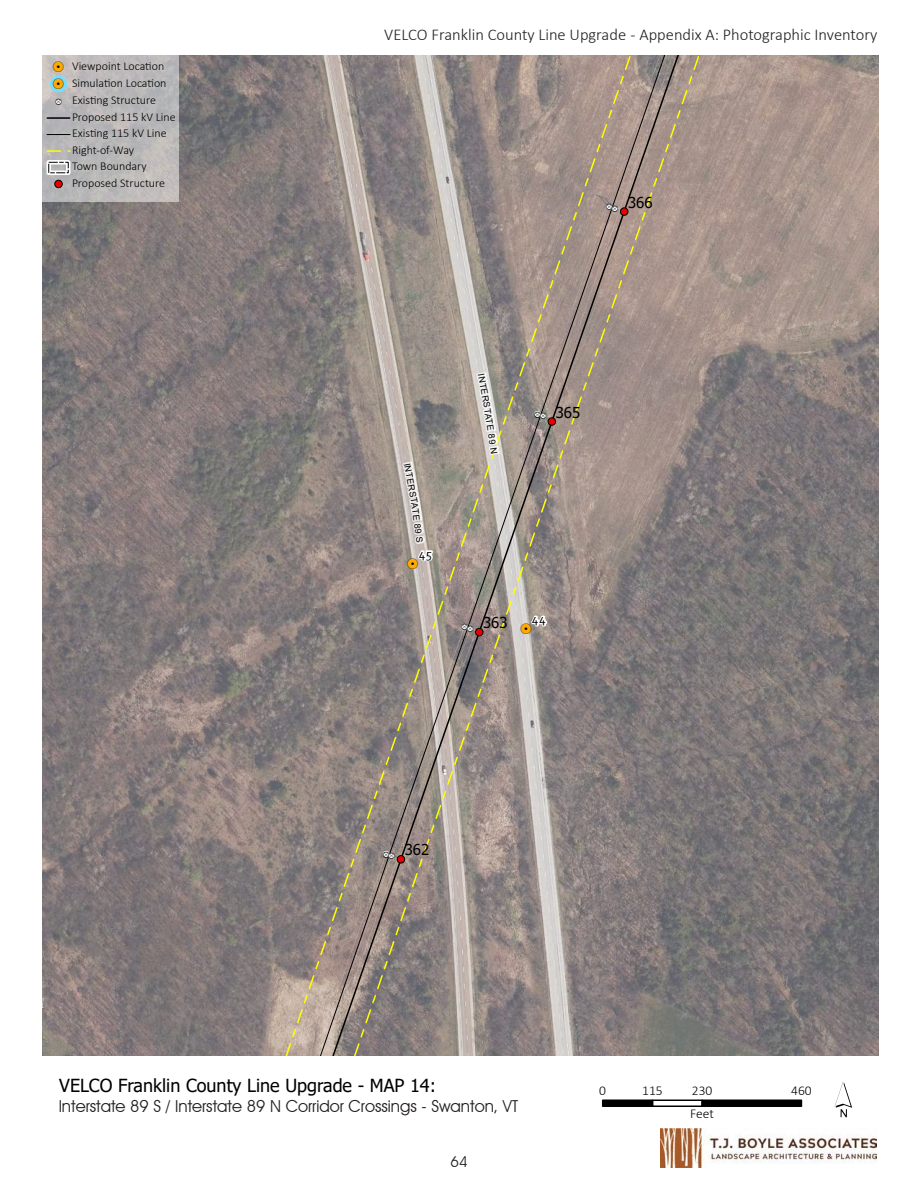
<style>
.page{position:relative;width:918px;height:1188px;background:#fff}
.page>*{position:absolute;margin:0;border:0;box-sizing:border-box;transform-origin:0 0}
.t1{font:50.7px "ESRI North";color:#000}
.t2{font:18px "Tahoma";color:#000}
.t3{font:300 16.5px "Calibri";color:#231f20}
.t4{font:16.5px "Avant Garde IT Cby BT";color:#231f20}
.t5{font:15px "Tahoma";color:#000}
.t6{font:15px "ESRI Default Marker";color:#fa0}
.t7{font:15px "Avant Garde IT Cby BT";color:#231f20}
.t8{font:300 13.5px "Calibri";color:#000}
.t9{font:12.75px "Corbel";color:#000}
.t10{font:300 12px "Calibri";color:#000}
.t11{font:9px "Arial";color:#000}
.t12{font:9px "ESRI Default Marker";color:#fff}
.s1{font-family:"ESRI Default Marker";font-weight:400;font-size:15px;color:#fa0}
.s2{font-family:"ESRI Default Marker";font-weight:400;font-size:15px}
.s3{font-family:"ESRI Default Marker";font-weight:400;font-size:9px;color:#fff}
.s4{font-family:"ESRI Default Marker";font-weight:400;font-size:9px}
.s5{color:#000}
</style>
<div class="page">
<img style="left:660px;top:1129px;width:216px;height:38px">
<img style="left:42px;top:56px;width:837px;height:1000px">
<svg style="left:680px;top:56px;width:21px;height:1000px;background:#8b827e"></svg>
<svg style="left:284px;top:56px;width:35px;height:1000px;background:#8a817e"></svg>
<svg style="left:319px;top:56px;width:12px;height:1000px;background:#918783"></svg>
<div style="left:602px;top:1100px;width:51px;height:7px;background:#000"></div>
<div style="left:652px;top:1100px;width:51px;height:7px;border:2px solid #000"></div>
<div style="left:701px;top:1100px;width:101px;height:7px;background:#000"></div>
<div style="left:42px;top:56px;width:136px;height:145px;background:#fff;opacity:.5"></div>
<svg style="left:46px;top:71px;width:26px;height:26px"></svg>
<hr style="left:47px;top:117px;width:23px;height:2px;background:#000">
<svg style="left:47px;top:134px;width:23px;height:1px"></svg>
<svg style="left:47px;top:150px;width:23px;height:2px"></svg>
<div style="left:46px;top:160px;width:24px;height:15px;border:4px solid #fff"></div>
<div style="left:55px;top:180px;width:7px;height:8px;background:#e60000;border-radius:50%"></div>
<div style="left:55px;top:180px;width:7px;height:8px;border:1px solid #000;border-radius:50%"></div>
<svg style="left:331px;top:56px;width:349px;height:1000px;background:#988e89"></svg>
<p class="t10" style="left:53px;top:58px;width:113px"><span class="s1">!</span><span class="s2">.</span> Viewpoint Location</p>
<p class="t10" style="left:53px;top:76px;width:115px"><span class="s1">!</span><span class="s2">.</span> Simulation Location</p>
<p class="t10" style="left:55px;top:93px;width:102px"><span class="s3">!</span><span class="s4">?</span> Existing Structure</p>
<p class="t10" style="left:72px;top:110px;width:105px">Proposed 115 kV Line</p>
<p class="t10" style="left:72px;top:126px;width:96px">Existing 115 kV Line</p>
<p class="t10" style="left:72px;top:143px;width:64px">Right-of-Way</p>
<p class="t10" style="left:72px;top:159px;width:76px">Town Boundary</p>
<p class="t10" style="left:72px;top:176px;width:95px">Proposed Structure</p>
<h3 class="t3" style="left:384px;top:25px;width:495px">VELCO Franklin County Line Upgrade - Appendix A: Photographic Inventory</h3>
<p class="t12" style="left:606px;top:201px;width:8px">!<span class="s5">?</span></p>
<p class="t12" style="left:612px;top:203px;width:8px">!<span class="s5">?</span></p>
<p class="t5" style="left:628px;top:192px;width:26px">366</p>
<p class="t11" style="left:413px;top:462px;width:42px;rotate:79deg">INTERST</p>
<p class="t11" style="left:422px;top:508px;width:36px;rotate:83deg">TE 89 S</p>
<p class="t9" style="left:419px;top:545px;width:15px">45</p>
<p class="t6" style="left:408px;top:555px;width:12px">!<span class="s5">.</span></p>
<p class="t11" style="left:487px;top:372px;width:30px;rotate:80deg">INTER</p>
<p class="t11" style="left:492px;top:401px;width:54px;rotate:81deg">STATE 89 N</p>
<p class="t12" style="left:535px;top:409px;width:8px">!<span class="s5">?</span></p>
<p class="t12" style="left:540px;top:411px;width:8px">!<span class="s5">?</span></p>
<p class="t5" style="left:556px;top:402px;width:26px">365</p>
<p class="t12" style="left:462px;top:622px;width:8px">!<span class="s5">?</span></p>
<p class="t12" style="left:467px;top:624px;width:8px">!<span class="s5">?</span></p>
<p class="t5" style="left:483px;top:613px;width:26px">363</p>
<p class="t9" style="left:532px;top:611px;width:15px">44</p>
<p class="t6" style="left:521px;top:620px;width:12px">!<span class="s5">.</span></p>
<p class="t12" style="left:383px;top:849px;width:8px">!<span class="s5">?</span></p>
<p class="t12" style="left:389px;top:851px;width:8px">!<span class="s5">?</span></p>
<p class="t5" style="left:405px;top:840px;width:26px">362</p>
<h2 class="t2" style="left:59px;top:1074px;width:378px">VELCO Franklin County Line Upgrade - MAP 14:</h2>
<p class="t8" style="left:599px;top:1083px;width:8px">0</p>
<p class="t8" style="left:642px;top:1083px;width:22px">115</p>
<p class="t8" style="left:692px;top:1083px;width:22px">230</p>
<p class="t8" style="left:791px;top:1083px;width:22px">460</p>
<p class="t8" style="left:690px;top:1105px;width:25px">Feet</p>
<h3 class="t4" style="left:59px;top:1096px;width:461px">Interstate 89 S / Interstate 89 N Corridor Crossings - Swanton, VT</h3>
<p class="t7" style="left:451px;top:1152px;width:18px">64</p>
<h1 class="t1" style="left:834px;top:1070px;width:19px">´</h1>
</div>
